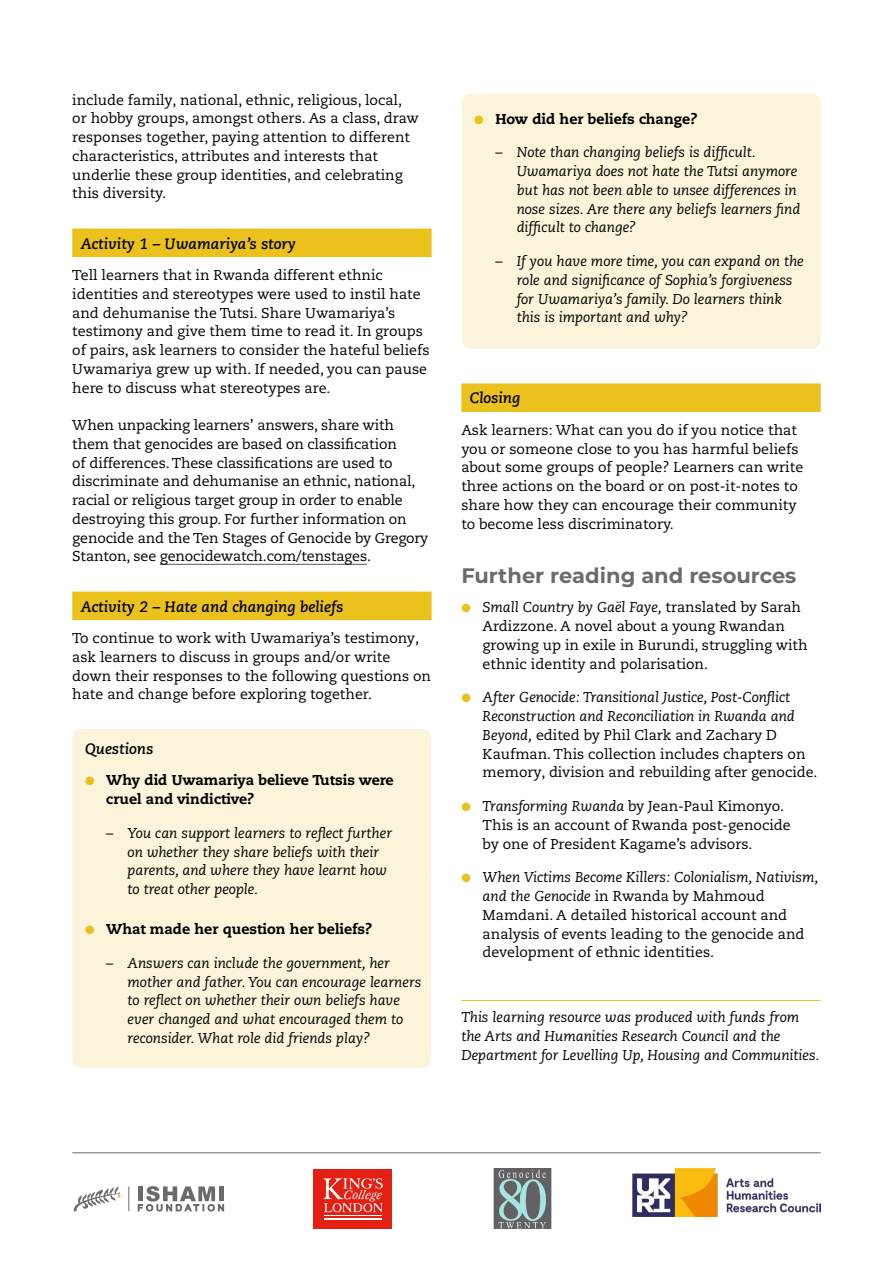
<style>
.page{position:relative;width:893px;height:1263px;background:#fff}
.page>*{position:absolute;margin:0;border:0;box-sizing:border-box;transform-origin:0 0}
.t1{font:700 21px "Montserrat";color:#6b6b6a}
.t2{font:italic 700 15px "Caecilia LT Pro 76";color:#000}
.t3{font:14.25px/18.8px "Caecilia LT Pro 55 Roman";color:#000}
.t4{font:italic 14.25px/18.8px "Caecilia LT Pro 56";color:#000}
.t5{font:800 14.25px/18.8px "Caecilia LT Pro 85";color:#000}
.s1{color:#ebc21d}
.s2{font-family:"Caecilia LT Pro 55 Roman";font-style:normal}
.s3{font-family:"Caecilia LT Pro 56";font-style:italic}
</style>
<div class="page">
<div style="left:462px;top:94px;width:359px;height:255px;background:#fcf3db;border-radius:9px"></div>
<div style="left:72px;top:729px;width:359px;height:339px;background:#fcf3db;border-radius:9px"></div>
<div style="left:72px;top:229px;width:360px;height:28px;background:#ebc21d"></div>
<hr style="left:160px;top:564px;width:207px;height:1px;background:#6b6b6a">
<div style="left:72px;top:592px;width:360px;height:28px;background:#ebc21d"></div>
<div style="left:461px;top:383px;width:360px;height:29px;background:#ebc21d"></div>
<hr style="left:461px;top:1000px;width:360px;height:1px;background:#ebc21d">
<svg style="left:138px;top:1186px;width:86px;height:25px"></svg>
<svg style="left:128px;top:1186px;width:1px;height:25px"></svg>
<svg style="left:74px;top:1186px;width:47px;height:25px"></svg>
<img style="left:633px;top:1168px;width:188px;height:48px">
<div style="left:314px;top:1169px;width:78px;height:59px;background:#e41f13"></div>
<hr style="left:324px;top:1215px;width:58px;height:1px;background:#fff">
<hr style="left:324px;top:1218px;width:58px;height:1px;background:#fff">
<svg style="left:323px;top:1178px;width:60px;height:34px"></svg>
<hr style="left:72px;top:1152px;width:749px;height:1px;background:#6b6b6a">
<img style="left:493px;top:1169px;width:58px;height:59px">
<p class="t3" style="left:72px;top:90px;width:348px">include family, national, ethnic, religious, local, or hobby groups, amongst others. As a class, draw responses together, paying attention to different characteristics, attributes and interests that underlie these group identities, and celebrating this diversity.</p>
<p class="t2" style="left:81px;top:233px;width:217px">Activity 1 – Uwamariya’s story</p>
<p class="t3" style="left:72px;top:265px;width:359px">Tell learners that in Rwanda different ethnic identities and stereotypes were used to instil hate and dehumanise the Tutsi. Share Uwamariya’s testimony and give them time to read it. In groups of pairs, ask learners to consider the hateful beliefs Uwamariya grew up with. If needed, you can pause here to discuss what stereotypes are.</p>
<p class="t3" style="left:72px;top:415px;width:358px">When unpacking learners’ answers, share with them that genocides are based on classification<br>of differences. These classifications are used to discriminate and dehumanise an ethnic, national, racial or religious target group in order to enable destroying this group. For further information on genocide and the Ten Stages of Genocide by Gregory Stanton, see genocidewatch.com/tenstages.</p>
<p class="t2" style="left:81px;top:596px;width:264px">Activity 2 – Hate and changing beliefs</p>
<p class="t3" style="left:72px;top:628px;width:360px">To continue to work with Uwamariya’s testimony, ask learners to discuss in groups and/or write down their responses to the following questions on hate and change before exploring together.</p>
<p class="t2" style="left:85px;top:739px;width:70px">Questions</p>
<p class="t5" style="left:106px;top:771px;width:289px;text-indent:-21px"><span class="s1">●</span> Why did Uwamariya believe Tutsis were cruel and vindictive?</p>
<p class="t4" style="left:128px;top:823px;width:266px;text-indent:-21px"><span class="s2">–</span> You can support learners to reflect further on whether they share beliefs with their parents, and where they have learnt how to treat other people.</p>
<p class="t5" style="left:85px;top:919px;width:288px"><span class="s1">●</span> What made her question her beliefs?</p>
<p class="t4" style="left:128px;top:953px;width:295px;text-indent:-21px"><span class="s2">–</span> Answers can include the government, her mother and father. You can encourage learners to reflect on whether their own beliefs have ever changed and what encouraged them to reconsider. What role did friends play?</p>
<p class="t5" style="left:474px;top:109px;width:225px"><span class="s1">●</span> How did her beliefs change?</p>
<p class="t4" style="left:517px;top:143px;width:285px;text-indent:-21px"><span class="s2">–</span> Note than changing beliefs is difficult.<br>Uwamariya does not hate the Tutsi anymore but has not been able to unsee differences in nose sizes. Are there any beliefs learners find difficult to change?</p>
<p class="t4" style="left:517px;top:252px;width:289px;text-indent:-21px"><span class="s2">–</span> If you have more time, you can expand on the role and significance of Sophia’s forgiveness for Uwamariya’s family. Do learners think this is important and why?</p>
<p class="t2" style="left:470px;top:388px;width:52px">Closing</p>
<p class="t3" style="left:461px;top:420px;width:343px">Ask learners: What can you do if you notice that you or someone close to you has harmful beliefs about some groups of people? Learners can write three actions on the board or on post-it-notes to share how they can encourage their community to become less discriminatory.</p>
<h1 class="t1" style="left:461px;top:560px;width:336px">Further reading and resources</h1>
<p class="t4" style="left:461px;top:598px;width:341px"><span class="s1">●</span> Small Country by Gaël Faye, <span class="s2">translated by Sarah</span></p>
<p class="t3" style="left:483px;top:617px;width:326px">Ardizzone. A novel about a young Rwandan growing up in exile in Burundi, struggling with ethnic identity and polarisation.</p>
<p class="t4" style="left:483px;top:688px;width:314px;text-indent:-21px"><span class="s1">●</span> After Genocide: Transitional Justice, Post-Conflict<br>Reconstruction and Reconciliation in Rwanda and</p>
<p class="t3" style="left:483px;top:725px;width:336px"><span class="s3">Beyond,</span> edited by Phil Clark and Zachary D<br>Kaufman. This collection includes chapters on memory, division and rebuilding after genocide.</p>
<p class="t3" style="left:483px;top:797px;width:310px;text-indent:-21px"><span class="s1">●</span> <span class="s3">Transforming Rwanda</span> by Jean-Paul Kimonyo.<br>This is an account of Rwanda post-genocide by one of President Kagame’s advisors.</p>
<p class="t4" style="left:461px;top:868px;width:359px"><span class="s1">●</span> When Victims Become Killers: Colonialism, Nativism,</p>
<p class="t3" style="left:483px;top:887px;width:323px"><span class="s3">and the Genocide</span> in Rwanda by Mahmoud Mamdani. A detailed historical account and analysis of events leading to the genocide and development of ethnic identities.</p>
<p class="t4" style="left:461px;top:1008px;width:360px">This learning resource was produced with funds from the Arts and Humanities Research Council and the<br>Department for Levelling Up, Housing and Communities.</p>
</div>
